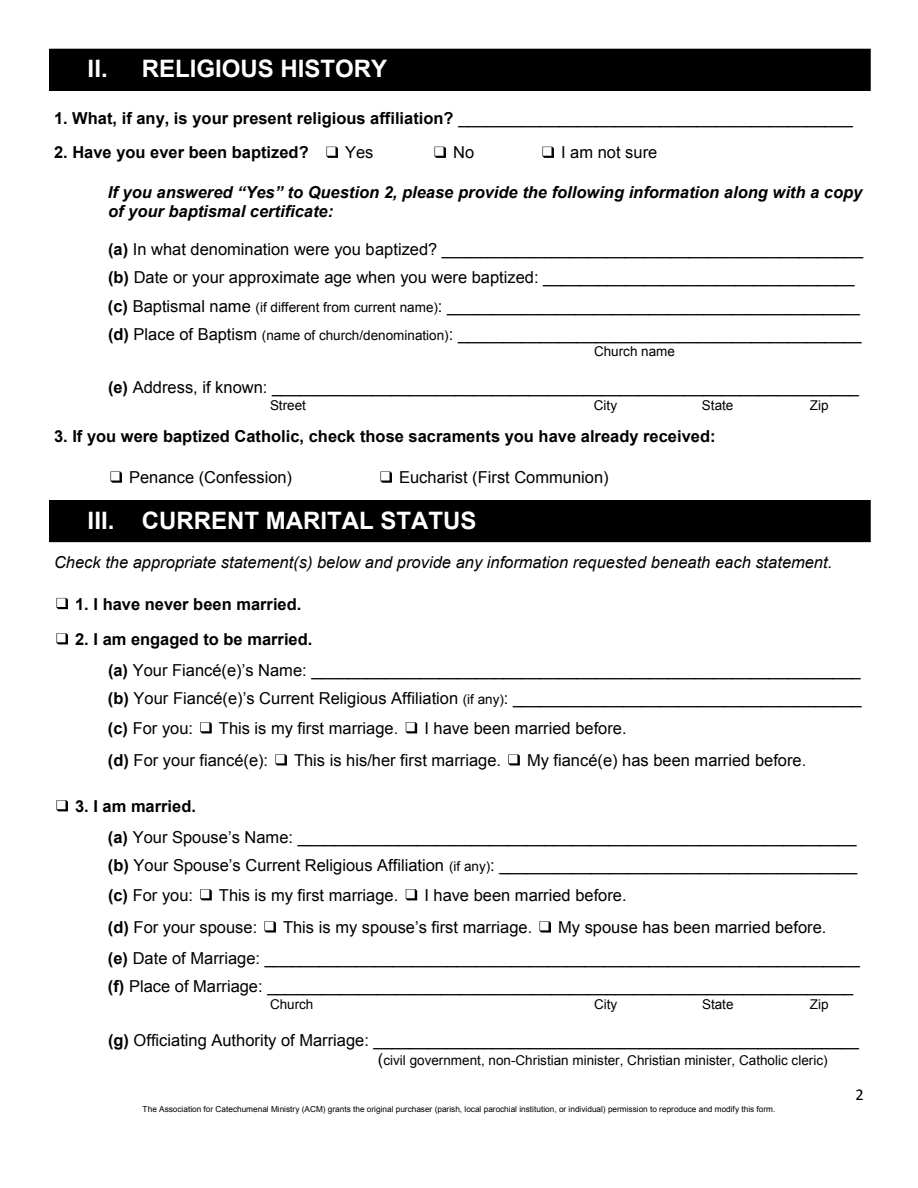
<style>
.page{position:relative;width:918px;height:1188px;background:#fff}
.page>*{position:absolute;margin:0;border:0;box-sizing:border-box;transform-origin:0 0}
.t1{font:700 24px "Arial";color:#fff}
.t2{font:16.5px/28.5px "Arial";color:#000}
.t3{font:700 16.5px "Arial";color:#000}
.t4{font:italic 700 16.5px/19px "Arial";color:#000}
.t5{font:italic 16.5px "Arial";color:#000}
.t6{font:16.5px "Calibri";color:#000}
.t7{font:700 15px "Arial";color:#fff}
.t8{font:13.5px "Arial";color:#000}
.t9{font:8.25px "Arial";color:#000}
.s1{font-weight:400}
.s2{font-weight:700}
.s3{font-size:13.5px}
.s4{font-size:16.5px}
</style>
<div class="page">
<svg style="left:327px;top:147px;width:11px;height:11px"></svg>
<svg style="left:435px;top:147px;width:11px;height:11px"></svg>
<svg style="left:543px;top:147px;width:11px;height:11px"></svg>
<svg style="left:111px;top:471px;width:11px;height:12px"></svg>
<svg style="left:381px;top:471px;width:11px;height:12px"></svg>
<svg style="left:57px;top:598px;width:11px;height:11px"></svg>
<svg style="left:57px;top:633px;width:11px;height:11px"></svg>
<svg style="left:200px;top:722px;width:12px;height:11px"></svg>
<svg style="left:406px;top:722px;width:11px;height:11px"></svg>
<svg style="left:275px;top:754px;width:12px;height:12px"></svg>
<svg style="left:508px;top:754px;width:12px;height:12px"></svg>
<svg style="left:57px;top:800px;width:11px;height:11px"></svg>
<svg style="left:200px;top:889px;width:12px;height:11px"></svg>
<svg style="left:406px;top:889px;width:11px;height:11px"></svg>
<svg style="left:264px;top:921px;width:12px;height:12px"></svg>
<svg style="left:540px;top:921px;width:11px;height:12px"></svg>
<div style="left:49px;top:49px;width:822px;height:42px;background:#000"></div>
<div style="left:49px;top:500px;width:822px;height:42px;background:#000"></div>
<p class="t7" style="left:54px;top:53px;width:172px">II. RELIGIOUS HISTORY</p>
<h1 class="t1" style="left:88px;top:53px;width:301px">II. RELIGIOUS HISTORY</h1>
<p class="t3" style="left:54px;top:108px;width:800px">1. What, if any, is your present religious affiliation? <span class="s1">___________________________________________</span></p>
<p class="t3" style="left:54px;top:142px;width:256px">2. Have you ever been baptized?</p>
<p class="t2" style="left:345px;top:139px;width:30px">Yes</p>
<p class="t2" style="left:453px;top:139px;width:23px">No</p>
<p class="t2" style="left:561px;top:139px;width:98px">I am not sure</p>
<p class="t4" style="left:108px;top:183px;width:756px">If you answered “Yes” to Question 2, please provide the following information along with a copy of your baptismal certificate:</p>
<p class="t2" style="left:108px;top:235px;width:757px"><span class="s2">(a)</span> In what denomination were you baptized? ______________________________________________ <span class="s2">(b)</span> Date or your approximate age when you were baptized: __________________________________ <span class="s2">(c)</span> Baptismal name <span class="s3">(if different from current name)</span>: _____________________________________________ <span class="s2">(d)</span> Place of Baptism <span class="s3">(name of church/denomination)</span>: ____________________________________________</p>
<p class="t8" style="left:594px;top:343px;width:83px">Church name</p>
<p class="t2" style="left:108px;top:374px;width:753px"><span class="s2">(e)</span> Address, if known: ________________________________________________________________</p>
<p class="t8" style="left:270px;top:396px;width:37px">Street</p>
<p class="t8" style="left:594px;top:396px;width:25px">City</p>
<p class="t8" style="left:702px;top:396px;width:33px">State</p>
<p class="t8" style="left:810px;top:396px;width:20px">Zip</p>
<p class="t3" style="left:54px;top:425px;width:663px">3. If you were baptized Catholic, check those sacraments you have already received:</p>
<p class="t2" style="left:129px;top:463px;width:164px">Penance (Confession)</p>
<p class="t2" style="left:399px;top:463px;width:211px">Eucharist (First Communion)</p>
<h1 class="t1" style="left:88px;top:504px;width:390px">III. CURRENT MARITAL STATUS</h1>
<p class="t5" style="left:54px;top:552px;width:780px">Check the appropriate statement(s) below and provide any information requested beneath each statement.</p>
<p class="t3" style="left:75px;top:593px;width:228px">1. I have never been married.</p>
<p class="t2" style="left:108px;top:624px;width:754px;line-height:30.9px;text-indent:-33px"><span class="s2">2. I am engaged to be married.<br>(a)</span> Your Fiancé(e)’s Name: ____________________________________________________________</p>
<p class="t2" style="left:108px;top:684px;width:755px;line-height:29.7px"><span class="s2">(b)</span> Your Fiancé(e)’s Current Religious Affiliation <span class="s3">(if any)</span>: ______________________________________ <span class="s2">(c)</span> For you:</p>
<p class="t2" style="left:219px;top:714px;width:181px">This is my first marriage.</p>
<p class="t2" style="left:424px;top:714px;width:204px">I have been married before.</p>
<p class="t2" style="left:108px;top:746px;width:162px"><span class="s2">(d)</span> For your fiancé(e):</p>
<p class="t2" style="left:294px;top:746px;width:209px">This is his/her first marriage.</p>
<p class="t2" style="left:527px;top:746px;width:281px">My fiancé(e) has been married before.</p>
<p class="t2" style="left:108px;top:791px;width:750px;line-height:30.9px;text-indent:-33px"><span class="s2">3. I am married.<br>(a)</span> Your Spouse’s Name: _____________________________________________________________</p>
<p class="t2" style="left:108px;top:851px;width:751px;line-height:29.5px"><span class="s2">(b)</span> Your Spouse’s Current Religious Affiliation <span class="s3">(if any)</span>: _______________________________________ <span class="s2">(c)</span> For you:</p>
<p class="t2" style="left:219px;top:881px;width:181px">This is my first marriage.</p>
<p class="t2" style="left:424px;top:881px;width:204px">I have been married before.</p>
<p class="t2" style="left:108px;top:913px;width:151px"><span class="s2">(d)</span> For your spouse:</p>
<p class="t2" style="left:283px;top:913px;width:251px">This is my spouse’s first marriage.</p>
<p class="t2" style="left:108px;top:912px;width:753px;line-height:30.9px;text-indent:450px">My spouse has been married before.<br><span class="s2">(e)</span> Date of Marriage: _________________________________________________________________</p>
<p class="t2" style="left:108px;top:973px;width:747px"><span class="s2">(f)</span> Place of Marriage: ________________________________________________________________</p>
<p class="t8" style="left:270px;top:995px;width:45px">Church</p>
<p class="t8" style="left:594px;top:995px;width:25px">City</p>
<p class="t8" style="left:702px;top:995px;width:33px">State</p>
<p class="t8" style="left:810px;top:995px;width:20px">Zip</p>
<p class="t2" style="left:108px;top:1026px;width:752px"><span class="s2">(g)</span> Officiating Authority of Marriage: _____________________________________________________</p>
<p class="t8" style="left:378px;top:1051px;width:451px"><span class="s4">(</span>civil government, non-Christian minister, Christian minister, Catholic cleric)</p>
<p class="t9" style="left:143px;top:1104px;width:634px">The Association for Catechumenal Ministry (ACM) grants the original purchaser (parish, local parochial institution, or individual) permission to reproduce and modify this form.</p>
<p class="t6" style="left:856px;top:1083px;width:10px">2</p>
</div>
